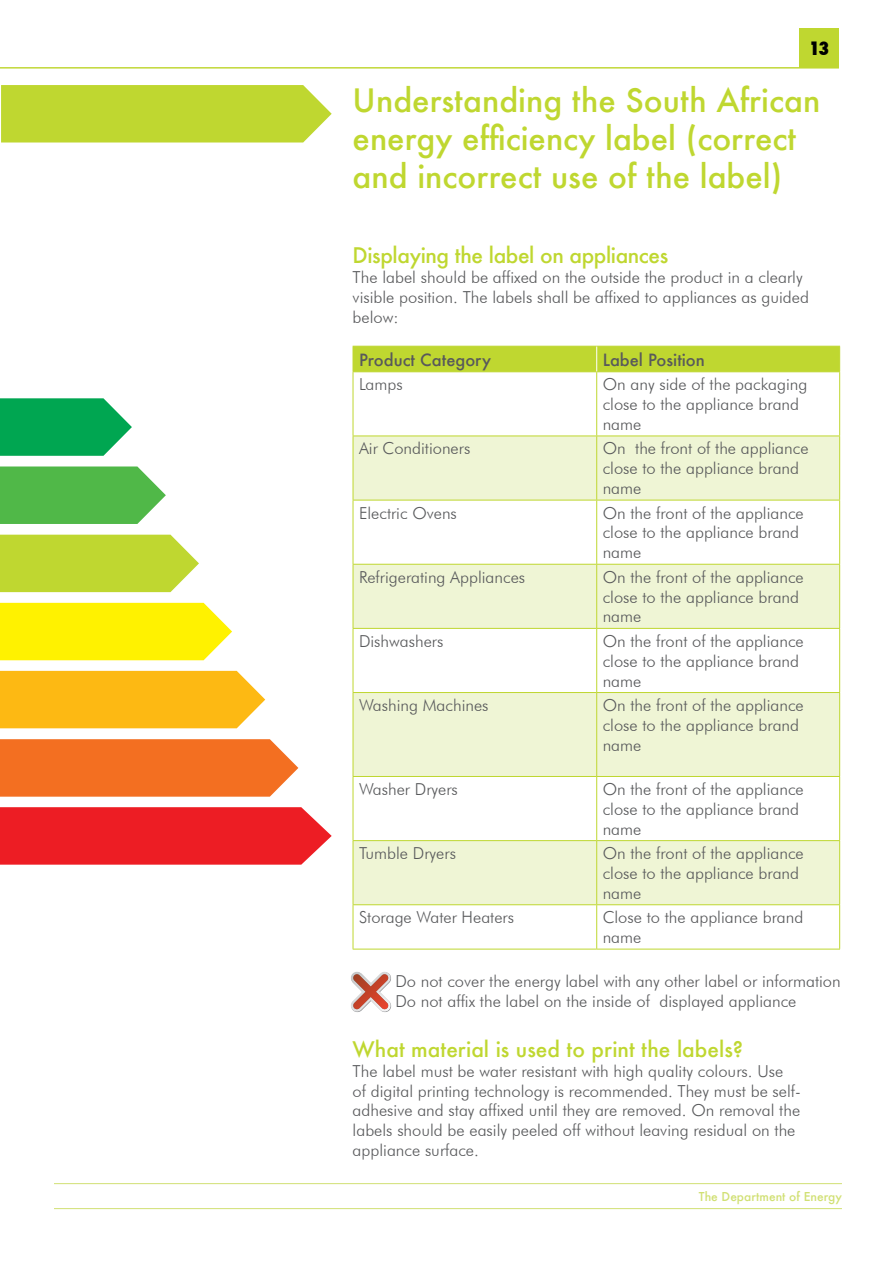
<style>
.page{position:relative;width:893px;height:1263px;background:#fff}
.page>*{position:absolute;margin:0;border:0;box-sizing:border-box;transform-origin:0 0}
.t1{font:500 31.5px/37.8px "Futura";color:#bfd730}
.t2{font:500 21px "Futura";color:#bfd730}
.t3{font:500 21px "Futura";letter-spacing:-.02em;color:#bfd730}
.t4{font:800 condensed 18px "Futura";color:#000}
.t5{font:300 16.5px/19.8px "Futura BT";color:#58595b}
.t6{font:500 16.5px "Futura";color:#58595b}
.t7{font:500 12px "Futura";color:#d1e074}
</style>
<div class="page">
<div style="left:1px;top:85px;width:331px;height:57px;background:#bfd730"></div>
<svg style="left:354px;top:437px;width:485px;height:467px;fill:#eff5d5"></svg>
<hr style="left:353px;top:372px;width:1px;height:64px;background:#bfd730">
<hr style="left:596px;top:372px;width:1px;height:64px;background:#bfd730">
<hr style="left:839px;top:372px;width:1px;height:64px;background:#bfd730">
<hr style="left:353px;top:436px;width:244px;height:1px;background:#bfd730">
<hr style="left:353px;top:436px;width:1px;height:64px;background:#bfd730">
<hr style="left:597px;top:436px;width:243px;height:1px;background:#bfd730">
<hr style="left:596px;top:436px;width:1px;height:64px;background:#bfd730">
<hr style="left:839px;top:436px;width:1px;height:64px;background:#bfd730">
<hr style="left:353px;top:500px;width:244px;height:1px;background:#bfd730">
<hr style="left:353px;top:500px;width:1px;height:64px;background:#bfd730">
<hr style="left:597px;top:500px;width:243px;height:1px;background:#bfd730">
<hr style="left:596px;top:500px;width:1px;height:64px;background:#bfd730">
<hr style="left:839px;top:500px;width:1px;height:64px;background:#bfd730">
<hr style="left:353px;top:564px;width:244px;height:1px;background:#bfd730">
<hr style="left:353px;top:565px;width:1px;height:63px;background:#bfd730">
<hr style="left:597px;top:564px;width:243px;height:1px;background:#bfd730">
<hr style="left:596px;top:565px;width:1px;height:63px;background:#bfd730">
<hr style="left:839px;top:565px;width:1px;height:63px;background:#bfd730">
<hr style="left:353px;top:628px;width:244px;height:1px;background:#bfd730">
<hr style="left:353px;top:629px;width:1px;height:63px;background:#bfd730">
<hr style="left:597px;top:628px;width:243px;height:1px;background:#bfd730">
<hr style="left:596px;top:629px;width:1px;height:63px;background:#bfd730">
<hr style="left:839px;top:629px;width:1px;height:63px;background:#bfd730">
<hr style="left:353px;top:692px;width:244px;height:1px;background:#bfd730">
<hr style="left:353px;top:693px;width:1px;height:83px;background:#bfd730">
<hr style="left:597px;top:692px;width:243px;height:1px;background:#bfd730">
<hr style="left:596px;top:693px;width:1px;height:83px;background:#bfd730">
<hr style="left:839px;top:693px;width:1px;height:83px;background:#bfd730">
<hr style="left:353px;top:776px;width:244px;height:1px;background:#bfd730">
<hr style="left:353px;top:777px;width:1px;height:63px;background:#bfd730">
<hr style="left:597px;top:776px;width:243px;height:1px;background:#bfd730">
<hr style="left:596px;top:777px;width:1px;height:63px;background:#bfd730">
<hr style="left:839px;top:777px;width:1px;height:63px;background:#bfd730">
<hr style="left:353px;top:840px;width:244px;height:1px;background:#bfd730">
<hr style="left:353px;top:841px;width:1px;height:63px;background:#bfd730">
<hr style="left:597px;top:840px;width:243px;height:1px;background:#bfd730">
<hr style="left:596px;top:841px;width:1px;height:63px;background:#bfd730">
<hr style="left:839px;top:841px;width:1px;height:63px;background:#bfd730">
<hr style="left:353px;top:904px;width:244px;height:1px;background:#bfd730">
<hr style="left:353px;top:905px;width:1px;height:44px;background:#bfd730">
<hr style="left:597px;top:904px;width:243px;height:1px;background:#bfd730">
<hr style="left:596px;top:905px;width:1px;height:44px;background:#bfd730">
<hr style="left:839px;top:905px;width:1px;height:44px;background:#bfd730">
<svg style="left:353px;top:346px;width:487px;height:26px"></svg>
<hr style="left:353px;top:949px;width:244px;height:1px;background:#bfd730">
<hr style="left:597px;top:949px;width:243px;height:1px;background:#bfd730">
<svg style="left:0;top:398px;width:132px;height:58px"></svg>
<svg style="left:0;top:466px;width:166px;height:58px"></svg>
<svg style="left:0;top:535px;width:199px;height:57px"></svg>
<div style="left:0;top:603px;width:232px;height:57px;background:#fff200"></div>
<div style="left:0;top:671px;width:265px;height:57px;background:#fdb913"></div>
<svg style="left:0;top:739px;width:298px;height:58px"></svg>
<svg style="left:0;top:807px;width:332px;height:58px"></svg>
<svg style="left:351px;top:972px;width:40px;height:40px"></svg>
<hr style="left:54px;top:1208px;width:788px;height:1px;background:#d1e074">
<hr style="left:54px;top:1183px;width:788px;height:1px;background:#d1e074">
<hr style="left:0;top:67px;width:839px;height:1px;background:#bfd730">
<div style="left:799px;top:28px;width:40px;height:40px;background:#bfd730"></div>
<p class="t4" style="left:809px;top:37px;width:22px">13</p>
<h1 class="t1" style="left:353px;top:81px;width:469px">Understanding the South African energy efficiency label (correct and incorrect use of the label)</h1>
<p class="t3" style="left:353px;top:241px;width:317px">Displaying the label on appliances</p>
<p class="t5" style="left:353px;top:267px;width:458px">The label should be affixed on the outside the product in a clearly visible position. The labels shall be affixed to appliances as guided below:</p>
<p class="t6" style="left:359px;top:348px;width:134px">Product Category</p>
<p class="t6" style="left:603px;top:348px;width:104px">Label Position</p>
<p class="t5" style="left:359px;top:374px;width:45px">Lamps</p>
<p class="t5" style="left:603px;top:374px;width:206px">On any side of the packaging close to the appliance brand name</p>
<p class="t5" style="left:359px;top:439px;width:113px">Air Conditioners</p>
<p class="t5" style="left:603px;top:439px;width:207px">On the front of the appliance close to the appliance brand name</p>
<p class="t5" style="left:359px;top:503px;width:99px">Electric Ovens</p>
<p class="t5" style="left:603px;top:503px;width:203px">On the front of the appliance close to the appliance brand name</p>
<p class="t5" style="left:359px;top:567px;width:168px">Refrigerating Appliances</p>
<p class="t5" style="left:603px;top:567px;width:203px">On the front of the appliance close to the appliance brand name</p>
<p class="t5" style="left:359px;top:631px;width:86px">Dishwashers</p>
<p class="t5" style="left:603px;top:631px;width:203px">On the front of the appliance close to the appliance brand name</p>
<p class="t5" style="left:359px;top:695px;width:131px">Washing Machines</p>
<p class="t5" style="left:603px;top:695px;width:203px">On the front of the appliance close to the appliance brand name</p>
<p class="t5" style="left:359px;top:779px;width:100px">Washer Dryers</p>
<p class="t5" style="left:603px;top:779px;width:203px">On the front of the appliance close to the appliance brand name</p>
<p class="t5" style="left:359px;top:843px;width:98px">Tumble Dryers</p>
<p class="t5" style="left:603px;top:843px;width:203px">On the front of the appliance close to the appliance brand name</p>
<p class="t5" style="left:359px;top:907px;width:157px">Storage Water Heaters</p>
<p class="t5" style="left:603px;top:907px;width:202px">Close to the appliance brand name</p>
<p class="t5" style="left:395px;top:971px;width:447px">Do not cover the energy label with any other label or information<br>Do not affix the label on the inside of displayed appliance</p>
<p class="t2" style="left:353px;top:1035px;width:392px">What material is used to print the labels?</p>
<p class="t5" style="left:353px;top:1061px;width:450px">The label must be water resistant with high quality colours. Use<br>of digital printing technology is recommended. They must be self&shy;adhesive and stay affixed until they are removed. On removal the labels should be easily peeled off without leaving residual on the appliance surface.</p>
<p class="t7" style="left:699px;top:1188px;width:145px">The Department of Energy</p>
</div>
